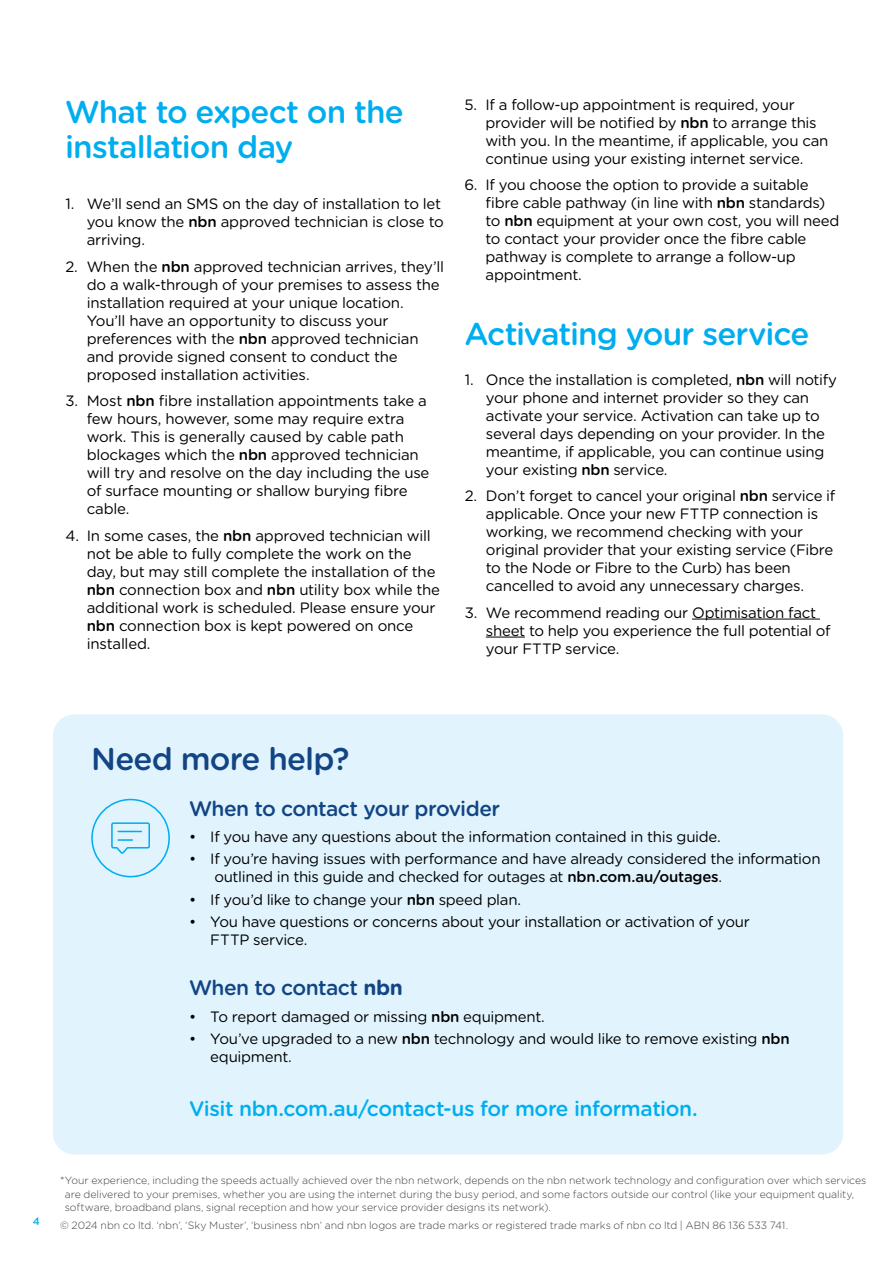
<style>
.page{position:relative;width:893px;height:1263px;background:#fff}
.page>*{position:absolute;margin:0;border:0;box-sizing:border-box;transform-origin:0 0}
.HEADER_2{font:500 31.5px/34.5px "Gotham Rounded";letter-spacing:-.03em;color:#00aeef}
.t1{font:500 31.5px "Gotham Rounded";letter-spacing:-.025em;color:#134584}
.CTA_1{font:500 21px "Gotham Rounded";letter-spacing:-.02em;color:#00aeef}
.SUB_1{font:500 21px "Gotham Rounded";letter-spacing:-.025em;color:#134584}
.BODY{font:15px/18px "Gotham Rounded";letter-spacing:-.02em;color:#000}
.t2{font:300 10.5px/13.5px "Gotham Rounded";letter-spacing:-.005em;color:#414042}
.t3{font:500 10.5px "Gotham Rounded";color:#00aeef}
.s1{font-weight:500}
.s2{font-weight:700}
</style>
<div class="page">
<hr style="left:692px;top:619px;width:128px;height:1px;background:#000">
<hr style="left:486px;top:637px;width:39px;height:1px;background:#000">
<div style="left:53px;top:714px;width:790px;height:440px;background:#e1f4fd;border-radius:21px"></div>
<div style="left:91px;top:799px;width:79px;height:78px;border:2px solid #00aeef;border-radius:50%"></div>
<svg style="left:111px;top:822px;width:39px;height:32px"></svg>
<p class="HEADER_2" style="left:65px;top:93px;width:340px">What to expect on the installation day</p>
<p class="BODY" style="left:486px;top:95px;width:344px;text-indent:-21px">5. If a follow-up appointment is required, your provider will be notified by <span class="s1">nbn</span> to arrange this with you. In the meantime, if applicable, you can continue using your existing internet service.</p>
<p class="BODY" style="left:486px;top:175px;width:355px;text-indent:-21px">6. If you choose the option to provide a suitable fibre cable pathway (in line with <span class="s1">nbn</span> standards) to <span class="s1">nbn</span> equipment at your own cost, you will need to contact your provider once the fibre cable pathway is complete to arrange a follow-up appointment.</p>
<p class="HEADER_2" style="left:464px;top:315px;width:347px">Activating your service</p>
<p class="BODY" style="left:87px;top:194px;width:359px;text-indent:-21px">1. We’ll send an SMS on the day of installation to let you know the <span class="s1">nbn</span> approved technician is close to arriving.</p>
<p class="BODY" style="left:87px;top:257px;width:359px;text-indent:-21px">2. When the <span class="s1">nbn</span> approved technician arrives, they’ll do a walk-through of your premises to assess the installation required at your unique location.<br>You’ll have an opportunity to discuss your preferences with the <span class="s1">nbn</span> approved technician and provide signed consent to conduct the proposed installation activities.</p>
<p class="BODY" style="left:87px;top:391px;width:344px;text-indent:-21px">3. Most <span class="s1">nbn</span> fibre installation appointments take a few hours, however, some may require extra work. This is generally caused by cable path blockages which the <span class="s1">nbn</span> approved technician will try and resolve on the day including the use of surface mounting or shallow burying fibre cable.</p>
<p class="BODY" style="left:87px;top:526px;width:355px;text-indent:-21px">4. In some cases, the <span class="s1">nbn</span> approved technician will not be able to fully complete the work on the day, but may still complete the installation of the <span class="s1">nbn</span> connection box and <span class="s1">nbn</span> utility box while the additional work is scheduled. Please ensure your <span class="s1">nbn</span> connection box is kept powered on once installed.</p>
<p class="BODY" style="left:486px;top:369px;width:353px;text-indent:-21px">1. Once the installation is completed, <span class="s1">nbn</span> will notify your phone and internet provider so they can activate your service. Activation can take up to several days depending on your provider. In the meantime, if applicable, you can continue using your existing <span class="s1">nbn</span> service.</p>
<p class="BODY" style="left:486px;top:486px;width:351px;text-indent:-21px">2. Don’t forget to cancel your original <span class="s1">nbn</span> service if applicable. Once your new FTTP connection is working, we recommend checking with your original provider that your existing service (Fibre to the Node or Fibre to the Curb) has been cancelled to avoid any unnecessary charges.</p>
<p class="BODY" style="left:486px;top:603px;width:346px;text-indent:-21px">3. We recommend reading our Optimisation fact sheet to help you experience the full potential of your FTTP service.</p>
<p class="t1" style="left:91px;top:736px;width:260px">Need more help?</p>
<p class="SUB_1" style="left:189px;top:793px;width:313px">When to contact your provider</p>
<p class="BODY" style="left:189px;top:827px;width:533px">• If you have any questions about the information contained in this guide.</p>
<p class="BODY" style="left:214px;top:849px;width:608px;text-indent:-25px">• If you’re having issues with performance and have already considered the information outlined in this guide and checked for outages at <span class="s1">nbn.com.au/outages</span>.</p>
<p class="BODY" style="left:189px;top:890px;width:334px">• If you’d like to change your <span class="s1">nbn</span> speed plan.</p>
<p class="BODY" style="left:210px;top:912px;width:541px;text-indent:-21px">• You have questions or concerns about your installation or activation of your<br>FTTP service.</p>
<p class="SUB_1" style="left:189px;top:973px;width:215px">When to contact <span class="s2">nbn</span></p>
<p class="BODY" style="left:189px;top:1007px;width:357px">• To report damaged or missing <span class="s1">nbn</span> equipment.</p>
<p class="BODY" style="left:210px;top:1029px;width:581px;text-indent:-21px">• You’ve upgraded to a new <span class="s1">nbn</span> technology and would like to remove existing <span class="s1">nbn </span>equipment.</p>
<p class="CTA_1" style="left:189px;top:1093px;width:510px">Visit nbn.com.au/contact-us for more information.</p>
<p class="t3" style="left:33px;top:1214px;width:9px">4</p>
<p class="t2" style="left:65px;top:1173px;width:803px;text-indent:-5px">*Your experience, including the speeds actually achieved over the nbn network, depends on the nbn network technology and configuration over which services are delivered to your premises, whether you are using the internet during the busy period, and some factors outside our control (like your equipment quality, software, broadband plans, signal reception and how your service provider designs its network).</p>
<p class="t2" style="left:60px;top:1218px;width:729px">© 2024 nbn co ltd. ‘nbn’, ‘Sky Muster’, ‘business nbn’ and nbn logos are trade marks or registered trade marks of nbn co ltd | ABN 86 136 533 741.</p>
</div>
